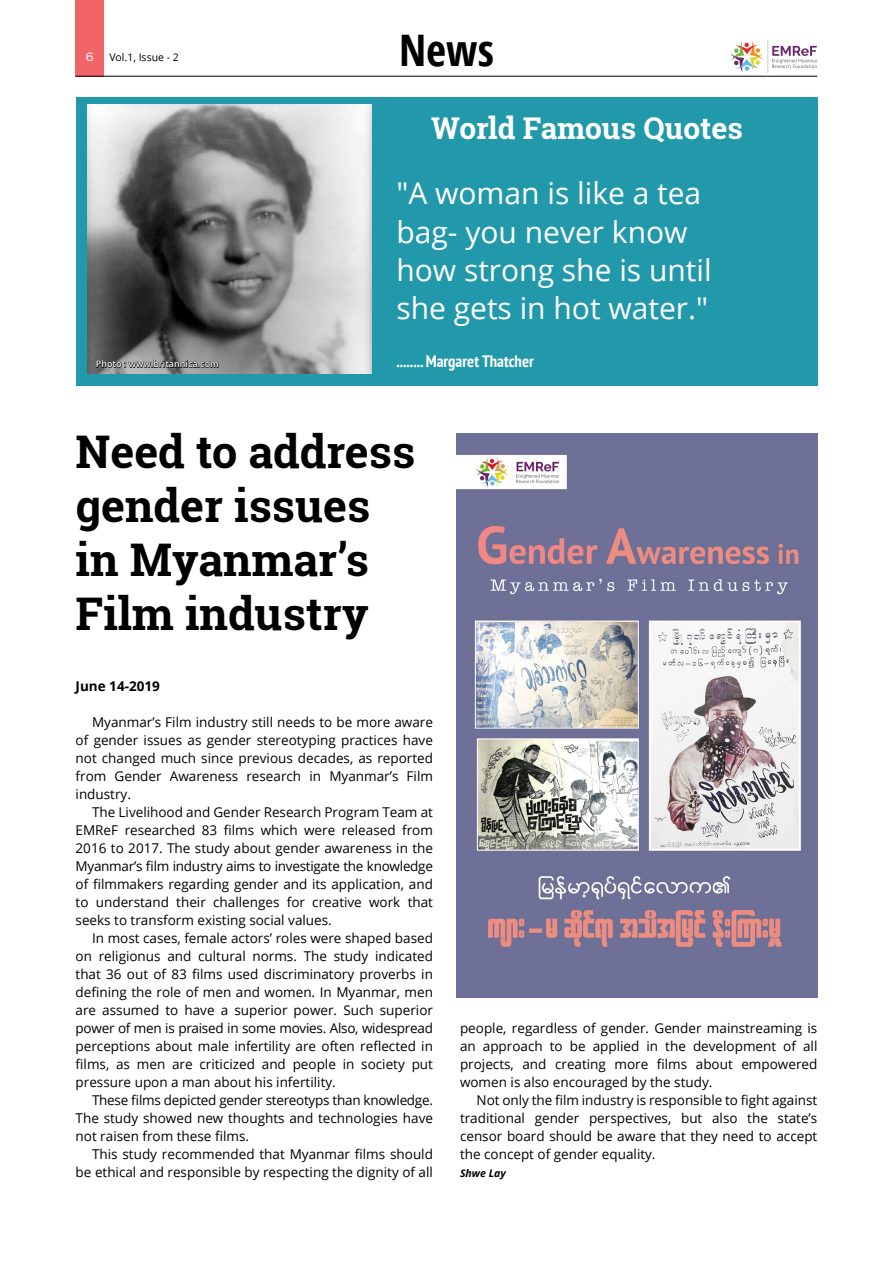
<style>
.page{position:relative;width:893px;height:1263px;background:#fff}
.page>*{position:absolute;margin:0;border:0;box-sizing:border-box;transform-origin:0 0}
.t1{font:700 45px/54px "Roboto Slab";color:#000}
.t2{font:700 43.5px "Open Sans Condensed";color:#000}
.t3{font:30px/38.4px "Open Sans";color:#fff}
.t4{font:700 30px "Roboto Slab";color:#fff}
.t5{font:700 condensed 16.5px "PT Sans";color:#fff}
.t6{font:13.5px/18px "Open Sans";color:#000;text-align:justify}
.t7{font:700 13.5px "Open Sans";color:#000}
.t8{font:10.5px "Open Sans";color:#000}
.t9{font:italic 700 10.5px "Open Sans";color:#000}
.t10{font:10.5px "Sinkin Sans 400";color:#fff}
.t11{font:600 9px "Open Sans";color:#fff}
</style>
<div class="page">
<div style="left:76px;top:0;width:28px;height:77px;background:#f16468"></div>
<svg style="left:772px;top:46px;width:45px;height:22px"></svg>
<svg style="left:730px;top:41px;width:33px;height:31px"></svg>
<hr style="left:767px;top:40px;width:1px;height:33px;background:#cdcccb">
<hr style="left:76px;top:76px;width:741px;height:1px;background:#000">
<div style="left:76px;top:97px;width:741px;height:288px;background:#2299ab"></div>
<img style="left:88px;top:105px;width:284px;height:269px">
<img style="left:457px;top:433px;width:360px;height:564px">
<svg style="left:96px;top:356px;width:123px;height:17px;background:#6b6b6b"></svg>
<p class="t10" style="left:86px;top:48px;width:9px">6</p>
<p class="t8" style="left:109px;top:50px;width:71px">Vol.1, Issue - 2</p>
<p class="t11" style="left:96px;top:358px;width:124px">Photo : www.britannica.com</p>
<h2 class="t2" style="left:399px;top:20px;width:96px">News</h2>
<h3 class="t4" style="left:431px;top:108px;width:313px">World Famous Quotes</h3>
<h3 class="t3" style="left:396px;top:173px;width:317px">"A woman is like a tea bag- you never know how strong she is until she gets in hot water."</h3>
<p class="t5" style="left:396px;top:350px;width:139px">........ Margaret Thatcher</p>
<h1 class="t1" style="left:76px;top:425px;width:341px">Need to address gender issues in Myanmar’s<br>Film industry</h1>
<p class="t7" style="left:76px;top:677px;width:86px">June 14-2019</p>
<p class="t6" style="left:76px;top:713px;width:359px;text-indent:16px">Myanmar’s Film industry still needs to be more aware of gender issues as gender stereotyping practices have not changed much since previous decades, as reported from Gender Awareness research in Myanmar’s Film industry.</p>
<p class="t6" style="left:76px;top:803px;width:359px;text-indent:16px">The Livelihood and Gender Research Program Team at EMReF researched 83 films which were released from 2016 to 2017. The study about gender awareness in the Myanmar’s film industry aims to investigate the knowledge of filmmakers regarding gender and its application, and to understand their challenges for creative work that seeks to transform existing social values.</p>
<p class="t6" style="left:76px;top:929px;width:359px;text-indent:16px">In most cases, female actors’ roles were shaped based on religionus and cultural norms. The study indicated that 36 out of 83 films used discriminatory proverbs in defining the role of men and women. In Myanmar, men are assumed to have a superior power. Such superior power of men is praised in some movies. Also, widespread perceptions about male infertility are often reflected in films, as men are criticized and people in society put pressure upon a man about his infertility.</p>
<p class="t6" style="left:76px;top:1091px;width:359px;text-indent:16px">These films depicted gender stereotyps than knowledge.<br>The study showed new thoughts and technologies have not raisen from these films.</p>
<p class="t6" style="left:76px;top:1145px;width:359px;text-align:right">This study recommended that Myanmar films should be ethical and responsible by respecting the dignity of all</p>
<p class="t6" style="left:460px;top:1019px;width:359px">people, regardless of gender. Gender mainstreaming is an approach to be applied in the development of all projects, and creating more films about empowered women is also encouraged by the study.</p>
<p class="t6" style="left:460px;top:1091px;width:359px;text-indent:16px">Not only the film industry is responsible to fight against traditional gender perspectives, but also the state’s censor board should be aware that they need to accept the concept of gender equality.</p>
<p class="t9" style="left:460px;top:1166px;width:47px">Shwe Lay</p>
</div>
